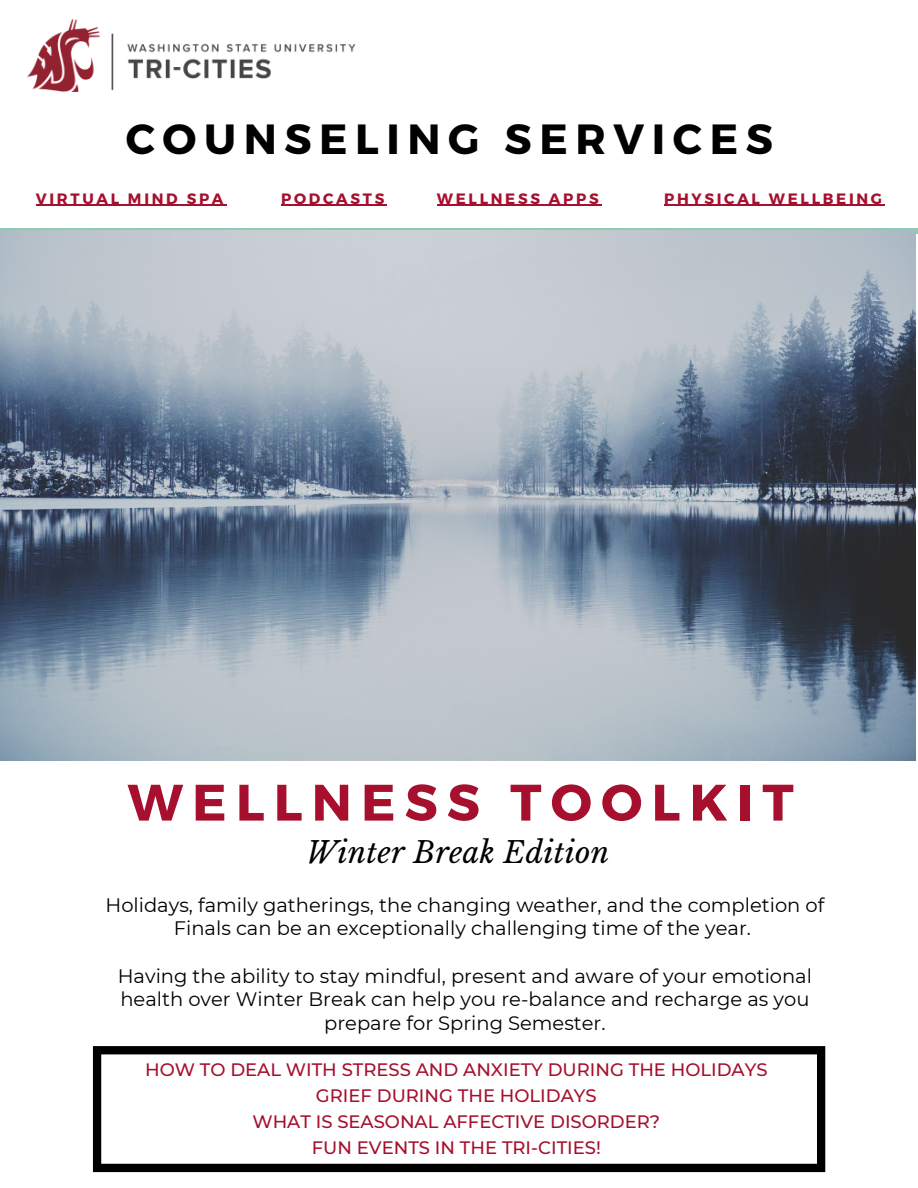
<style>
.page{position:relative;width:918px;height:1188px;background:#fff}
.page>*{position:absolute;margin:0;border:0;box-sizing:border-box;transform-origin:0 0}
.t1{font:700 51.15px "Montserrat";letter-spacing:.18em;color:#a60f2d}
.t2{font:700 42.15px "Montserrat";letter-spacing:.18em;color:#010101}
.t3{font:italic 29.4px "Libre Baskerville";letter-spacing:.01em;color:#010101}
.t4{font:19.5px/23.7px "Montserrat";color:#010101;text-align:center}
.t5{font:500 18px/25.8px "Montserrat";color:#a60f2d;text-align:center}
.t6{font:700 15px "Montserrat";letter-spacing:.18em;color:#a60f2d}
</style>
<div class="page">
<svg style="left:0;top:229px;width:918px;height:4px;fill:#8ccdb0"></svg>
<img style="left:0;top:231px;width:915px;height:530px">
<svg style="left:93px;top:1046px;width:732px;height:126px"></svg>
<img style="left:27px;top:20px;width:329px;height:72px">
<hr style="left:36px;top:205px;width:190px;height:1px;background:#a60f2d">
<hr style="left:281px;top:205px;width:106px;height:1px;background:#a60f2d">
<hr style="left:664px;top:205px;width:221px;height:1px;background:#a60f2d">
<hr style="left:437px;top:205px;width:164px;height:1px;background:#a60f2d">
<h2 class="t2" style="left:126px;top:112px;width:649px">COUNSELING SERVICES</h2>
<p class="t6" style="left:36px;top:189px;width:189px">VIRTUAL MIND SPA</p>
<p class="t6" style="left:281px;top:189px;width:105px">PODCASTS</p>
<p class="t6" style="left:437px;top:189px;width:163px">WELLNESS APPS</p>
<p class="t6" style="left:664px;top:189px;width:219px">PHYSICAL WELLBEING</p>
<h1 class="t1" style="left:128px;top:769px;width:668px">WELLNESS TOOLKIT</h1>
<h3 class="t3" style="left:306px;top:835px;width:305px">Winter Break Edition</h3>
<p class="t4" style="left:105px;top:893px;width:720px">Holidays, family gatherings, the changing weather, and the completion of<br>Finals can be an exceptionally challenging time of the year.</p>
<p class="t4" style="left:118px;top:964px;width:696px">Having the ability to stay mindful, present and aware of your emotional health over Winter Break can help you re-balance and recharge as you prepare for Spring Semester.</p>
<p class="t5" style="left:145px;top:1057px;width:624px">HOW TO DEAL WITH STRESS AND ANXIETY DURING THE HOLIDAYS GRIEF DURING THE HOLIDAYS<br>WHAT IS SEASONAL AFFECTIVE DISORDER?<br>FUN EVENTS IN THE TRI-CITIES!</p>
</div>
